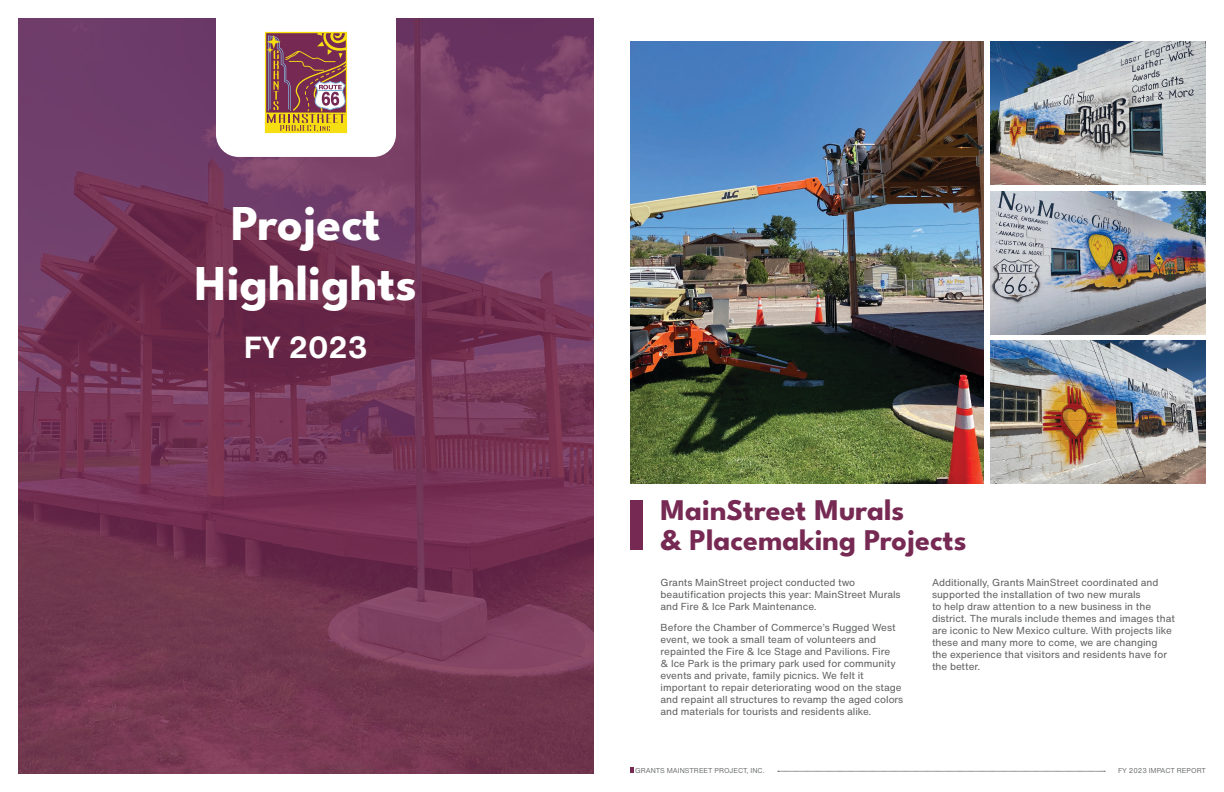
<style>
.page{position:relative;width:1224px;height:792px;background:#fff}
.page>*{position:absolute;margin:0;border:0;box-sizing:border-box;transform-origin:0 0}
._01_Title_Quote{font:700 50px "League Spartan";color:#fff}
.Project_Header_-_Ful{font:700 30px "League Spartan";color:#762953}
._01_Title_Quote-2{font:700 30px "Helvetica Now Text";color:#fff}
.Project_Body{font:10px/12px "Helvetica Now Text";color:#5e5f5f}
.t1{font:7px "Helvetica Now Text";color:#6d6f71}
</style>
<div class="page">
<svg style="left:630px;top:768px;width:3px;height:5px"></svg>
<svg style="left:778px;top:771px;width:327px;height:1px"></svg>
<img style="left:18px;top:18px;width:576px;height:756px">
<img style="left:630px;top:42px;width:353px;height:441px">
<img style="left:990px;top:42px;width:216px;height:143px">
<img style="left:990px;top:191px;width:216px;height:143px">
<img style="left:990px;top:340px;width:216px;height:143px">
<div style="left:630px;top:500px;width:12px;height:50px;background:#762953"></div>
<svg style="left:216px;top:18px;width:180px;height:139px"></svg>
<p class="_01_Title_Quote" style="left:231px;top:187px;width:151px">Project</p>
<p class="_01_Title_Quote" style="left:195px;top:247px;width:224px">Highlights</p>
<p class="_01_Title_Quote-2" style="left:244px;top:327px;width:125px">FY 2023</p>
<p class="Project_Header_-_Ful" style="left:661px;top:488px;width:245px">MainStreet Murals</p>
<p class="Project_Header_-_Ful" style="left:661px;top:518px;width:307px">&amp; Placemaking Projects</p>
<p class="Project_Body" style="left:661px;top:576px;width:242px">Grants MainStreet project conducted two beautification projects this year: MainStreet Murals and Fire &amp; Ice Park Maintenance.</p>
<p class="Project_Body" style="left:661px;top:621px;width:244px">Before the Chamber of Commerce’s Rugged West event, we took a small team of volunteers and repainted the Fire &amp; Ice Stage and Pavilions. Fire<br>&amp; Ice Park is the primary park used for community events and private, family picnics. We felt it important to repair deteriorating wood on the stage and repaint all structures to revamp the aged colors and materials for tourists and residents alike.</p>
<p class="Project_Body" style="left:932px;top:576px;width:244px">Additionally, Grants MainStreet coordinated and supported the installation of two new murals<br>to help draw attention to a new business in the district. The murals include themes and images that are iconic to New Mexico culture. With projects like these and many more to come, we are changing the experience that visitors and residents have for the better.</p>
<p class="t1" style="left:635px;top:766px;width:131px">GRANTS MAINSTREET PROJECT, INC.</p>
<p class="t1" style="left:1118px;top:766px;width:89px">FY 2023 IMPACT REPORT</p>
</div>
